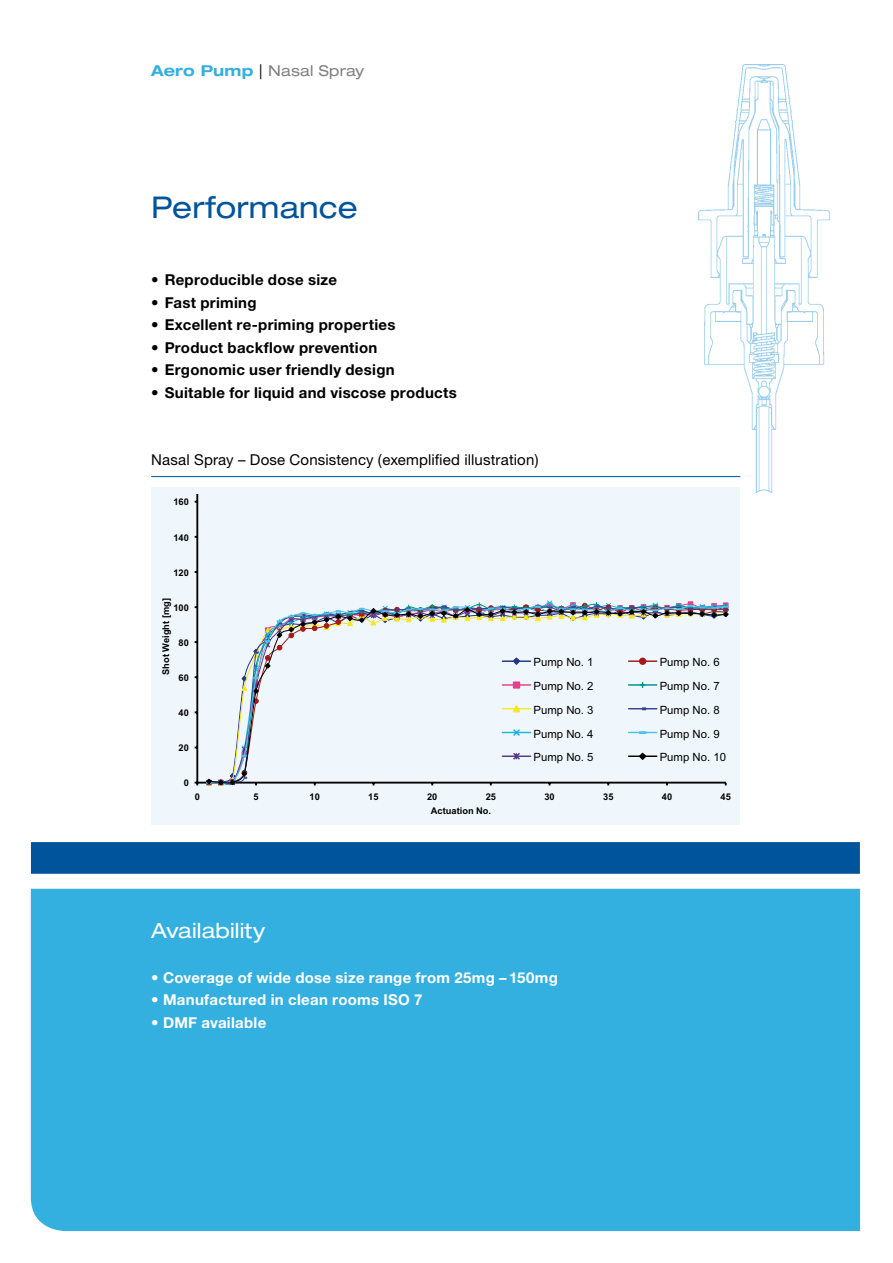
<style>
.page{position:relative;width:893px;height:1263px;background:#fff}
.page>*{position:absolute;margin:0;border:0;box-sizing:border-box;transform-origin:0 0}
.t1{font:expanded 30px "Helvetica Neue";letter-spacing:.005em;color:#00549b}
.t2{font:expanded 21px "Helvetica Neue";letter-spacing:.01em;color:#fff}
.t3{font:700 15px "Helvetica Neue";letter-spacing:.02em;color:#000}
.t4{font:700 15px "Helvetica Neue";letter-spacing:.02em;color:#fff}
.t5{font:15px "Helvetica Neue";letter-spacing:.01em;color:#000}
.t6{font:expanded 15px "Helvetica Neue";letter-spacing:.015em;color:#7e7f81}
.t7{font:11.4px/23.7px "Arial";color:#000;text-align:justify}
.t8{font:700 9.3px "Arial";color:#000}
.s1{font-weight:700;color:#33afe0}
.s2{font-stretch:normal;color:#000}
</style>
<div class="page">
<div style="left:31px;top:889px;width:829px;height:342px;background:#33afe0"></div>
<div style="left:23px;top:834px;width:844px;height:47px;background:#00549b"></div>
<div style="left:16px;top:827px;width:859px;height:62px;border:15px solid #fff"></div>
<img style="left:699px;top:64px;width:130px;height:428px">
<hr style="left:151px;top:476px;width:589px;height:1px;background:#00549b">
<div style="left:151px;top:488px;width:589px;height:337px;background:#f0f7fc"></div>
<hr style="left:196px;top:494px;width:2px;height:289px;background:#000">
<hr style="left:197px;top:782px;width:529px;height:1px;background:#000">
<svg style="left:476px;top:602px;width:6px;height:4px"></svg>
<svg style="left:535px;top:604px;width:6px;height:2px"></svg>
<svg style="left:582px;top:604px;width:6px;height:2px"></svg>
<svg style="left:594px;top:602px;width:5px;height:4px"></svg>
<svg style="left:205px;top:606px;width:524px;height:180px"></svg>
<hr style="left:502px;top:660px;width:29px;height:2px;background:#253389">
<svg style="left:512px;top:656px;width:10px;height:10px"></svg>
<hr style="left:502px;top:684px;width:29px;height:2px;background:#e63f8d">
<div style="left:513px;top:681px;width:7px;height:8px;border:1px solid #e63f8d"></div>
<svg style="left:502px;top:704px;width:29px;height:9px"></svg>
<svg style="left:502px;top:728px;width:29px;height:9px"></svg>
<hr style="left:502px;top:755px;width:29px;height:2px;background:#543a8c">
<svg style="left:511px;top:751px;width:10px;height:10px"></svg>
<hr style="left:629px;top:660px;width:28px;height:2px;background:#a21a1c">
<div style="left:639px;top:657px;width:7px;height:8px;border:1px solid #a21a1c;border-radius:50%"></div>
<hr style="left:629px;top:684px;width:28px;height:2px;background:#009293">
<svg style="left:640px;top:682px;width:6px;height:6px"></svg>
<svg style="left:629px;top:707px;width:28px;height:3px"></svg>
<svg style="left:629px;top:731px;width:28px;height:3px"></svg>
<hr style="left:629px;top:755px;width:28px;height:2px;background:#000">
<svg style="left:638px;top:751px;width:10px;height:10px"></svg>
<p class="t6" style="left:151px;top:61px;width:215px"><span class="s1">Aero Pump</span> <span class="s2">|</span> Nasal Spray</p>
<h1 class="t1" style="left:151px;top:189px;width:208px">Performance</h1>
<p class="t3" style="left:151px;top:270px;width:187px">• Reproducible dose size</p>
<p class="t3" style="left:151px;top:293px;width:107px">• Fast priming</p>
<p class="t3" style="left:151px;top:315px;width:246px">• Excellent re-priming properties</p>
<p class="t3" style="left:151px;top:338px;width:228px">• Product backflow prevention</p>
<p class="t3" style="left:151px;top:360px;width:245px">• Ergonomic user friendly design</p>
<p class="t3" style="left:151px;top:383px;width:307px">• Suitable for liquid and viscose products</p>
<p class="t5" style="left:151px;top:451px;width:389px">Nasal Spray – Dose Consistency (exemplified illustration)</p>
<p class="t8" style="left:173px;top:461px;width:17px">180</p>
<p class="t8" style="left:173px;top:496px;width:17px">160</p>
<p class="t8" style="left:173px;top:531px;width:17px">140</p>
<p class="t8" style="left:173px;top:566px;width:17px">120</p>
<p class="t8" style="left:160px;top:675px;width:78px;rotate:-90deg">Shot Weight [mg]</p>
<p class="t8" style="left:173px;top:601px;width:17px">100</p>
<p class="t8" style="left:179px;top:636px;width:12px">80</p>
<p class="t8" style="left:179px;top:672px;width:12px">60</p>
<p class="t8" style="left:179px;top:707px;width:12px">40</p>
<p class="t8" style="left:179px;top:742px;width:12px">20</p>
<p class="t8" style="left:184px;top:777px;width:7px">0</p>
<p class="t7" style="left:534px;top:650px;width:62px">Pump No. 1<br>Pump No. 2<br>Pump No. 3<br>Pump No. 4<br>Pump No. 5</p>
<p class="t7" style="left:660px;top:650px;width:68px;text-align:left">Pump No. 6<br>Pump No. 7<br>Pump No. 8<br>Pump No. 9<br>Pump No. 10</p>
<p class="t8" style="left:195px;top:791px;width:7px">0</p>
<p class="t8" style="left:253px;top:791px;width:7px">5</p>
<p class="t8" style="left:310px;top:791px;width:12px">10</p>
<p class="t8" style="left:368px;top:791px;width:12px">15</p>
<p class="t8" style="left:427px;top:791px;width:12px">20</p>
<p class="t8" style="left:486px;top:791px;width:12px">25</p>
<p class="t8" style="left:544px;top:791px;width:12px">30</p>
<p class="t8" style="left:603px;top:791px;width:12px">35</p>
<p class="t8" style="left:662px;top:791px;width:12px">40</p>
<p class="t8" style="left:721px;top:791px;width:12px">45</p>
<p class="t8" style="left:431px;top:805px;width:62px">Actuation No.</p>
<h2 class="t2" style="left:151px;top:917px;width:116px">Availability</h2>
<p class="t4" style="left:151px;top:968px;width:408px">• Coverage of wide dose size range from 25mg – 150mg</p>
<p class="t4" style="left:151px;top:990px;width:273px">• Manufactured in clean rooms ISO 7</p>
<p class="t4" style="left:151px;top:1013px;width:117px">• DMF available</p>
</div>
